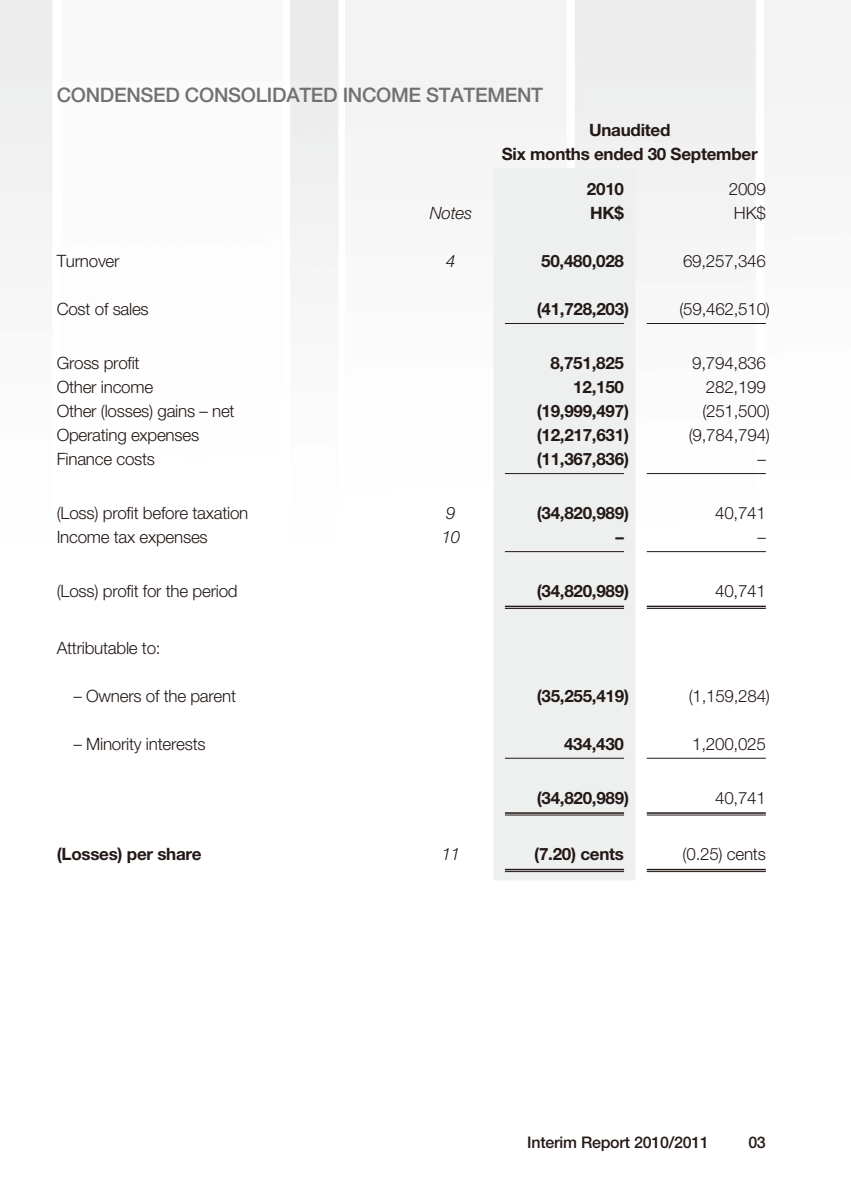
<style>
.page{position:relative;width:851px;height:1191px;background:#fff}
.page>*{position:absolute;margin:0;border:0;box-sizing:border-box;transform-origin:0 0}
.t1{font:500 20px "Helvetica Neue LT Std";letter-spacing:-.015em;color:#717171}
.t2{font:300 17px "Helvetica Neue LT Std";letter-spacing:-.015em;color:#231916}
.t3{font:700 17px/24px "Helvetica Neue LT Std";letter-spacing:-.015em;color:#231916;text-align:center}
.t4{font:italic 300 17px "Helvetica Neue LT Std";letter-spacing:-.015em;color:#231916}
.t5{font:500 16px "Helvetica Neue LT Std";letter-spacing:-.015em;color:#231916}
</style>
<div class="page">
<img style="left:0;top:0;width:850px;height:873px">
<div style="left:493px;top:168px;width:142px;height:712px;background:#eeefef"></div>
<hr style="left:505px;top:323px;width:119px;height:1px;background:#231916">
<hr style="left:646px;top:323px;width:119px;height:1px;background:#231916">
<hr style="left:505px;top:473px;width:119px;height:1px;background:#231916">
<hr style="left:646px;top:473px;width:119px;height:1px;background:#231916">
<hr style="left:505px;top:551px;width:119px;height:1px;background:#231916">
<hr style="left:646px;top:551px;width:119px;height:1px;background:#231916">
<hr style="left:505px;top:605px;width:119px;height:2px;background:#231916">
<hr style="left:505px;top:608px;width:119px;height:1px;background:#231916">
<hr style="left:646px;top:605px;width:119px;height:2px;background:#231916">
<hr style="left:646px;top:608px;width:119px;height:1px;background:#231916">
<hr style="left:505px;top:757px;width:119px;height:1px;background:#231916">
<hr style="left:646px;top:757px;width:119px;height:1px;background:#231916">
<hr style="left:505px;top:812px;width:119px;height:1px;background:#231916">
<hr style="left:505px;top:814px;width:119px;height:1px;background:#231916">
<hr style="left:646px;top:812px;width:119px;height:1px;background:#231916">
<hr style="left:646px;top:814px;width:119px;height:1px;background:#231916">
<hr style="left:505px;top:869px;width:119px;height:1px;background:#231916">
<hr style="left:505px;top:871px;width:119px;height:1px;background:#231916">
<hr style="left:646px;top:869px;width:119px;height:1px;background:#231916">
<hr style="left:646px;top:871px;width:119px;height:1px;background:#231916">
<p class="t1" style="left:57px;top:87px;width:488px">CONDENSED CONSOLIDATED INCOME STATEMENT</p>
<p class="t3" style="left:501px;top:120px;width:257px">Unaudited<br>Six months ended 30 September</p>
<p class="t3" style="left:587px;top:179px;width:39px">2010</p>
<p class="t2" style="left:728px;top:183px;width:39px">2009</p>
<p class="t4" style="left:429px;top:207px;width:44px">Notes</p>
<p class="t3" style="left:590px;top:203px;width:35px">HK$</p>
<p class="t2" style="left:733px;top:207px;width:33px">HK$</p>
<p class="t2" style="left:57px;top:255px;width:64px">Turnover</p>
<p class="t4" style="left:446px;top:255px;width:11px">4</p>
<p class="t3" style="left:541px;top:251px;width:84px">50,480,028</p>
<p class="t2" style="left:683px;top:255px;width:84px">69,257,346</p>
<p class="t2" style="left:57px;top:303px;width:94px">Cost of sales</p>
<p class="t3" style="left:536px;top:299px;width:94px">(41,728,203)</p>
<p class="t2" style="left:679px;top:303px;width:92px">(59,462,510)</p>
<p class="t2" style="left:57px;top:357px;width:84px">Gross profit</p>
<p class="t3" style="left:550px;top:353px;width:75px">8,751,825</p>
<p class="t2" style="left:692px;top:357px;width:75px">9,794,836</p>
<p class="t2" style="left:57px;top:381px;width:98px">Other income</p>
<p class="t3" style="left:573px;top:377px;width:52px">12,150</p>
<p class="t2" style="left:705px;top:381px;width:61px">282,199</p>
<p class="t2" style="left:57px;top:405px;width:179px">Other (losses) gains – net</p>
<p class="t3" style="left:536px;top:401px;width:94px">(19,999,497)</p>
<p class="t2" style="left:702px;top:405px;width:69px">(251,500)</p>
<p class="t2" style="left:57px;top:429px;width:144px">Operating expenses</p>
<p class="t3" style="left:536px;top:425px;width:94px">(12,217,631)</p>
<p class="t2" style="left:688px;top:429px;width:83px">(9,784,794)</p>
<p class="t2" style="left:57px;top:453px;width:100px">Finance costs</p>
<p class="t3" style="left:536px;top:449px;width:94px">(11,367,836)</p>
<p class="t2" style="left:757px;top:453px;width:10px">–</p>
<p class="t2" style="left:57px;top:507px;width:193px">(Loss) profit before taxation</p>
<p class="t4" style="left:446px;top:507px;width:11px">9</p>
<p class="t3" style="left:536px;top:503px;width:94px">(34,820,989)</p>
<p class="t2" style="left:715px;top:507px;width:52px">40,741</p>
<p class="t2" style="left:57px;top:531px;width:152px">Income tax expenses</p>
<p class="t4" style="left:441px;top:531px;width:20px">10</p>
<p class="t3" style="left:615px;top:527px;width:10px">–</p>
<p class="t2" style="left:757px;top:531px;width:10px">–</p>
<p class="t2" style="left:57px;top:585px;width:182px">(Loss) profit for the period</p>
<p class="t3" style="left:536px;top:581px;width:94px">(34,820,989)</p>
<p class="t2" style="left:715px;top:585px;width:52px">40,741</p>
<p class="t2" style="left:57px;top:641px;width:105px">Attributable to:</p>
<p class="t2" style="left:73px;top:689px;width:164px">– Owners of the parent</p>
<p class="t3" style="left:536px;top:686px;width:94px">(35,255,419)</p>
<p class="t2" style="left:688px;top:689px;width:83px">(1,159,284)</p>
<p class="t2" style="left:73px;top:737px;width:134px">– Minority interests</p>
<p class="t3" style="left:564px;top:734px;width:61px">434,430</p>
<p class="t2" style="left:692px;top:737px;width:75px">1,200,025</p>
<p class="t3" style="left:536px;top:788px;width:94px">(34,820,989)</p>
<p class="t2" style="left:715px;top:791px;width:52px">40,741</p>
<p class="t3" style="left:57px;top:844px;width:146px">(Losses) per share</p>
<p class="t4" style="left:441px;top:848px;width:20px">11</p>
<p class="t3" style="left:534px;top:844px;width:91px">(7.20) cents</p>
<p class="t2" style="left:682px;top:848px;width:85px">(0.25) cents</p>
<p class="t5" style="left:527px;top:1136px;width:183px">Interim Report 2010/2011</p>
<p class="t5" style="left:748px;top:1136px;width:19px">03</p>
</div>
